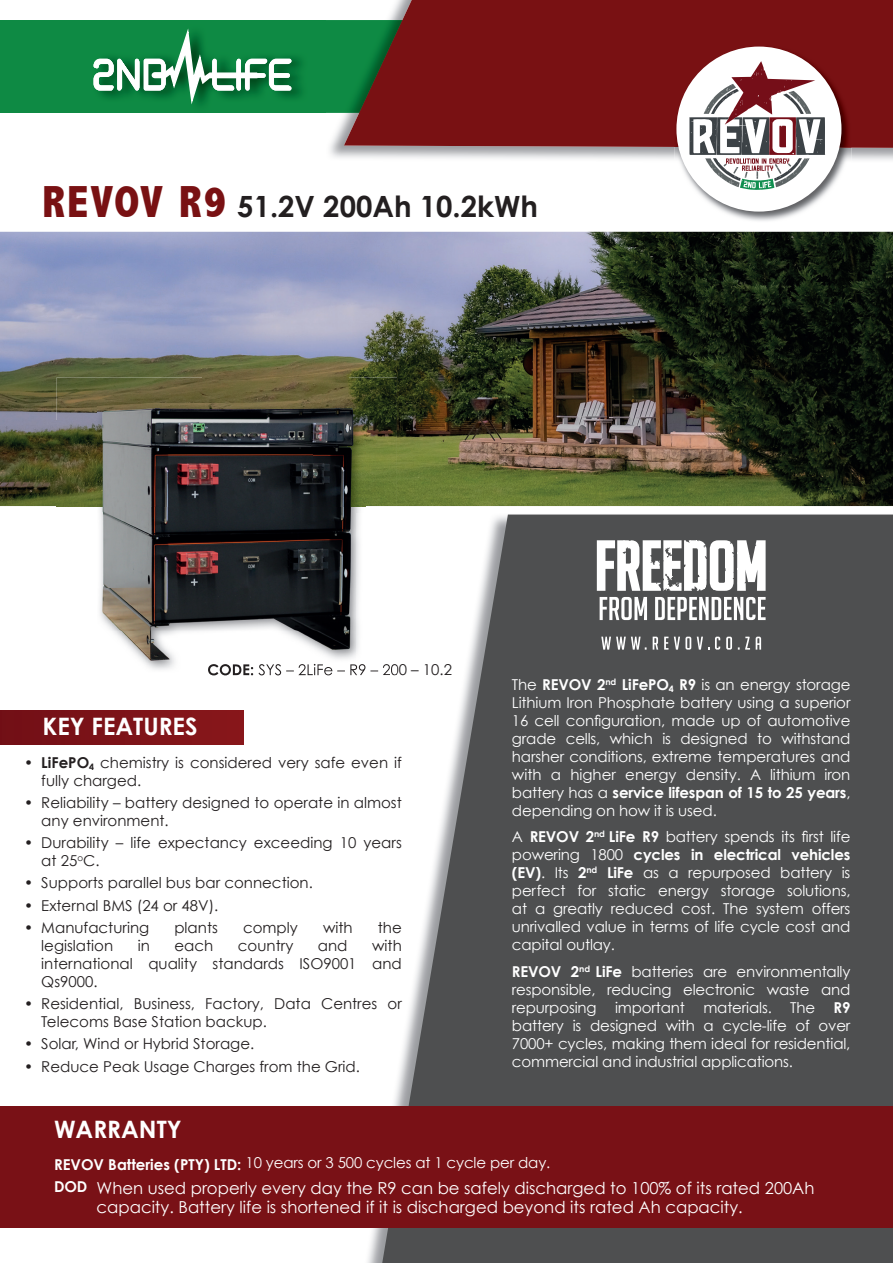
<style>
.page{position:relative;width:893px;height:1263px;background:#fff}
.page>*{position:absolute;margin:0;border:0;box-sizing:border-box;transform-origin:0 0}
.t1{font:700 29.25px "Century Gothic";color:#231f20}
.t2{font:700 24px "Century Gothic";color:#fff}
.t3{font:16.5px/19.5px "Century Gothic";color:#fff}
.t4{font:15px/18px "Century Gothic";letter-spacing:-.01em;color:#fff;text-align:justify}
.t5{font:15px/18px "Century Gothic";color:#231f20}
.s1{font-family:"Abadi";font-weight:800;font-stretch:condensed;font-size:45px;color:#791113}
.s2{font-weight:700}
.s3{font-weight:700;font-size:15px}
</style>
<div class="page">
<img style="left:0;top:232px;width:893px;height:274px">
<svg style="left:382px;top:514px;width:511px;height:749px;background:#656667"></svg>
<div style="left:0;top:1106px;width:893px;height:121px;background:#791116"></div>
<div style="left:0;top:20px;width:463px;height:93px;background:#0e8a44"></div>
<img style="left:330px;top:117px;width:563px;height:43px">
<svg style="left:344px;top:0;width:549px;height:148px;background:#761e1c"></svg>
<img style="left:187px;top:28px;width:115px;height:70px">
<svg style="left:93px;top:30px;width:200px;height:75px"></svg>
<img style="left:674px;top:45px;width:177px;height:176px">
<div style="left:676px;top:47px;width:165px;height:165px;background:#fff;border-radius:50%"></div>
<svg style="left:689px;top:61px;width:136px;height:129px"></svg>
<div style="left:0;top:710px;width:243px;height:34px;background:#7d1318"></div>
<img style="left:57px;top:420px;width:40px;height:87px">
<img style="left:382px;top:514px;width:15px;height:150px">
<img style="left:253px;top:672px;width:104px;height:3px">
<img style="left:57px;top:377px;width:145px;height:43px">
<img style="left:202px;top:377px;width:146px;height:26px">
<img style="left:348px;top:377px;width:49px;height:129px">
<img style="left:208px;top:672px;width:33px;height:3px">
<img style="left:360px;top:664px;width:37px;height:11px">
<img style="left:97px;top:403px;width:269px;height:144px">
<img style="left:99px;top:547px;width:258px;height:125px">
<img style="left:357px;top:513px;width:9px;height:138px">
<img style="left:208px;top:664px;width:33px;height:8px">
<svg style="left:243px;top:664px;width:10px;height:11px"></svg>
<img style="left:258px;top:664px;width:99px;height:8px">
<svg style="left:357px;top:664px;width:9px;height:8px"></svg>
<svg style="left:597px;top:540px;width:169px;height:51px"></svg>
<svg style="left:600px;top:597px;width:166px;height:23px"></svg>
<svg style="left:601px;top:637px;width:160px;height:13px"></svg>
<h1 class="t1" style="left:43px;top:188px;width:497px"><span class="s1">REVOV R9</span> 51.2V 200Ah 10.2kWh</h1>
<h2 class="t2" style="left:43px;top:711px;width:157px">KEY FEATURES</h2>
<p class="t5" style="left:41px;top:753px;width:362px;text-indent:-17px">• <span class="s2">LiFePO</span><sub>4</sub> chemistry is considered very safe even if fully charged.</p>
<p class="t5" style="left:41px;top:793px;width:362px;text-indent:-17px">• Reliability – battery designed to operate in almost any environment.</p>
<p class="t5" style="left:41px;top:833px;width:362px;text-indent:-17px">• Durability – life expectancy exceeding 10 years at 25<sup>o</sup>C.</p>
<p class="t5" style="left:24px;top:874px;width:290px">• Supports parallel bus bar connection.</p>
<p class="t5" style="left:24px;top:896px;width:196px">• External BMS (24 or 48V).</p>
<p class="t5" style="left:24px;top:918px;width:126px">• Manufacturing</p>
<p class="t5" style="left:174px;top:918px;width:45px">plants</p>
<p class="t5" style="left:243px;top:918px;width:56px">comply</p>
<p class="t5" style="left:323px;top:918px;width:31px">with</p>
<p class="t5" style="left:378px;top:918px;width:25px">the</p>
<p class="t5" style="left:41px;top:936px;width:73px">legislation</p>
<p class="t5" style="left:138px;top:936px;width:14px">in</p>
<p class="t5" style="left:175px;top:936px;width:40px">each</p>
<p class="t5" style="left:238px;top:936px;width:57px">country</p>
<p class="t5" style="left:318px;top:936px;width:31px">and</p>
<p class="t5" style="left:41px;top:936px;width:362px;text-align:justify;text-indent:331px">with international quality standards ISO9001 and Qs9000.</p>
<p class="t5" style="left:41px;top:994px;width:362px;text-indent:-17px">• Residential, Business, Factory, Data Centres or<br>Telecoms Base Station backup.</p>
<p class="t5" style="left:24px;top:1035px;width:231px">• Solar, Wind or Hybrid Storage.</p>
<p class="t5" style="left:24px;top:1057px;width:337px">• Reduce Peak Usage Charges from the Grid.</p>
<p class="t4" style="left:512px;top:675px;width:340px">The <span class="s2">REVOV 2</span><sup>nd</sup> <span class="s2">LiFePO</span><sub>4</sub> <span class="s2">R9</span> is an energy storage Lithium Iron Phosphate battery using a superior 16 cell configuration, made up of automotive grade cells, which is designed to withstand harsher conditions, extreme temperatures and with a higher energy density. A lithium iron battery has a <span class="s2">service lifespan of 15 to 25 years</span>, depending on how it is used.</p>
<p class="t4" style="left:512px;top:827px;width:340px">A <span class="s2">REVOV 2</span><sup>nd</sup> <span class="s2">LiFe R9</span> battery spends its first life powering 1800 <span class="s2">cycles in electrical vehicles (EV)</span>. Its <span class="s2">2</span><sup>nd</sup> <span class="s2">LiFe</span> as a repurposed battery is perfect for static energy storage solutions, at a greatly reduced cost. The system offers unrivalled value in terms of life cycle cost and capital outlay.</p>
<p class="t4" style="left:512px;top:962px;width:340px"><span class="s2">REVOV 2</span><sup>nd</sup> <span class="s2">LiFe</span> batteries are environmentally responsible, reducing electronic waste and repurposing important materials. The <span class="s2">R9 </span>battery is designed with a cycle-life of over 7000+ cycles, making them ideal for residential, commercial and industrial applications.</p>
<h2 class="t2" style="left:54px;top:1114px;width:129px">WARRANTY</h2>
<p class="t4" style="left:54px;top:1153px;width:498px"><span class="s2">REVOV Batteries (PTY) LTD:</span> 10 years or 3 500 cycles at 1 cycle per day.</p>
<p class="t3" style="left:97px;top:1178px;width:719px;text-indent:-43px"><span class="s3">DOD</span> When used properly every day the R9 can be safely discharged to 100% of its rated 200Ah capacity. Battery life is shortened if it is discharged beyond its rated Ah capacity.</p>
</div>
